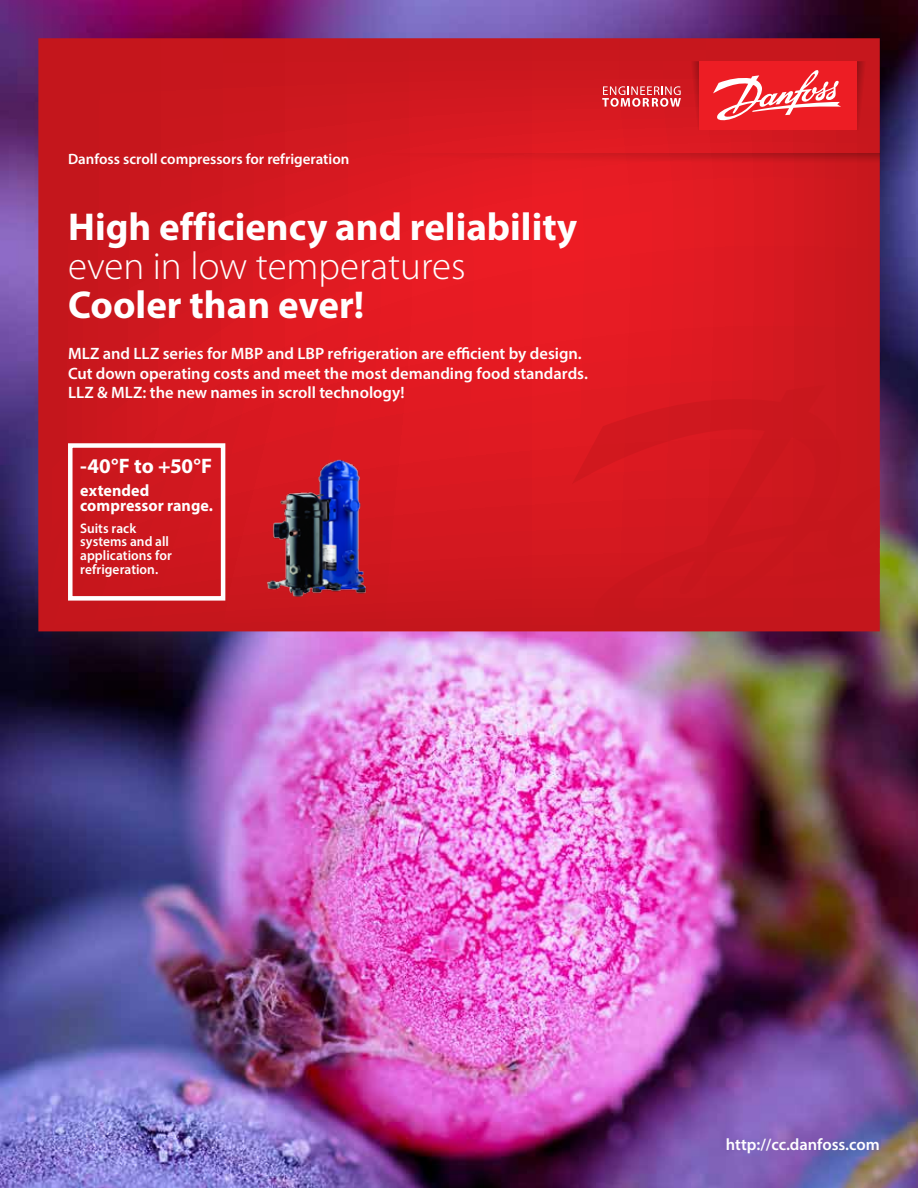
<style>
.page{position:relative;width:918px;height:1188px;background:#fff}
.page>*{position:absolute;margin:0;border:0;box-sizing:border-box;transform-origin:0 0}
.t1{font:700 39px "Myriad Pro";color:#fff}
.t2{font:300 39px "Myriad Pro";color:#fff}
.t3{font:700 21px "Myriad Pro";color:#fff}
.t4{font:600 16.5px/19.5px "Myriad Pro";color:#fff}
.t5{font:700 16.5px/15px "Myriad Pro";color:#fff}
.t6{font:600 15px "Myriad Pro";color:#fff}
.t7{font:600 13.8px/13.8px "Myriad Pro";letter-spacing:.005em;color:#fff}
</style>
<div class="page">
<img style="left:0;top:0;width:918px;height:1188px">
<svg style="left:38px;top:38px;width:842px;height:593px;background:#d41820"></svg>
<div style="left:68px;top:443px;width:157px;height:158px;border:4px solid #fff"></div>
<svg style="left:572px;top:378px;width:308px;height:253px;background:#cd171e"></svg>
<img style="left:255px;top:443px;width:148px;height:158px">
<svg style="left:857px;top:61px;width:12px;height:69px"></svg>
<svg style="left:383px;top:153px;width:497px;height:13px;background:#d21820"></svg>
<div style="left:699px;top:61px;width:158px;height:69px;background:#ed1d24"></div>
<svg style="left:602px;top:61px;width:97px;height:69px;background:#d42b32"></svg>
<svg style="left:713px;top:70px;width:128px;height:51px"></svg>
<p class="t6" style="left:68px;top:150px;width:283px">Danfoss scroll compressors for refrigeration</p>
<h1 class="t1" style="left:68px;top:201px;width:511px">High efficiency and reliability</h1>
<h1 class="t2" style="left:68px;top:244px;width:399px">even in low temperatures</h1>
<h1 class="t1" style="left:68px;top:279px;width:298px">Cooler than ever!</h1>
<p class="t4" style="left:68px;top:344px;width:522px">MLZ and LLZ series for MBP and LBP refrigeration are efficient by design.<br>Cut down operating costs and meet the most demanding food standards.<br>LLZ &amp; MLZ: the new names in scroll technology!</p>
<p class="t3" style="left:80px;top:452px;width:134px">-40°F to +50°F</p>
<p class="t5" style="left:80px;top:483px;width:134px">Extended compressor range.</p>
<p class="t7" style="left:80px;top:521px;width:93px">Suits rack systems and all applications for refrigeration.</p>
<p class="t4" style="left:726px;top:1134px;width:155px">http://cc.danfoss.com</p>
</div>
